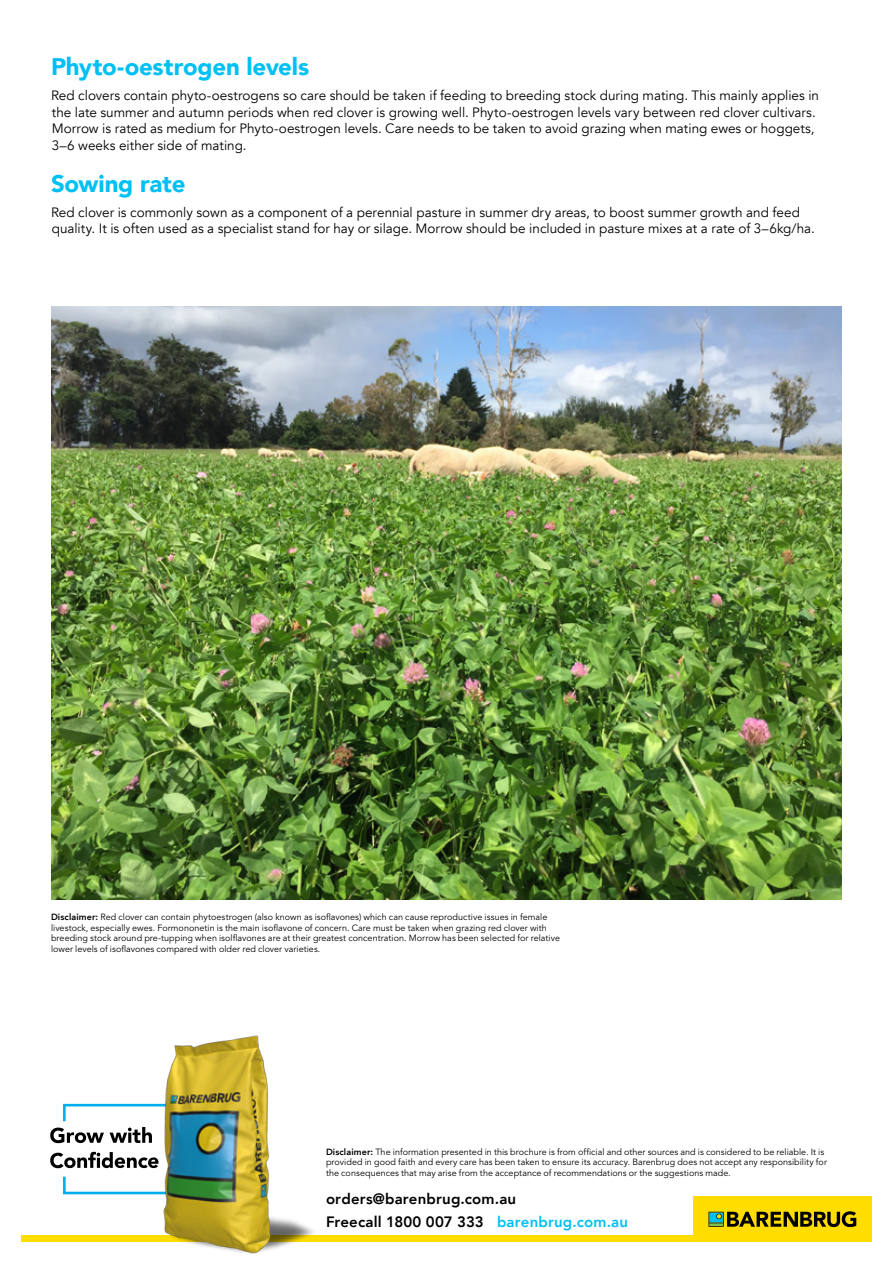
<style>
.page{position:relative;width:893px;height:1263px;background:#fff}
.page>*{position:absolute;margin:0;border:0;box-sizing:border-box;transform-origin:0 0}
.t1{font:900 24px "Avenir";letter-spacing:-.01em;color:#00c0f3}
.t2{font:800 15px/23px "Avenir";letter-spacing:.01em;color:#000}
.t3{font:13.5px/16.5px "Avenir";color:#000}
.t4{font:9px/10.8px "Avenir LT Std";letter-spacing:.005em;color:#000}
.s1{font-family:"Avenir";font-weight:800}
.s2{color:#00c0f3}
</style>
<div class="page">
<img style="left:51px;top:306px;width:791px;height:593px">
<div style="left:21px;top:1235px;width:851px;height:7px;background:#fd0"></div>
<div style="left:693px;top:1197px;width:179px;height:45px;background:#fd0"></div>
<svg style="left:708px;top:1211px;width:148px;height:16px"></svg>
<svg style="left:50px;top:1104px;width:37px;height:90px"></svg>
<img style="left:87px;top:1035px;width:227px;height:219px">
<h1 class="t1" style="left:51px;top:46px;width:260px">Phyto-oestrogen levels</h1>
<p class="t3" style="left:51px;top:87px;width:770px">Red clovers contain phyto-oestrogens so care should be taken if feeding to breeding stock during mating. This mainly applies in the late summer and autumn periods when red clover is growing well. Phyto-oestrogen levels vary between red clover cultivars.<br>Morrow is rated as medium for Phyto-oestrogen levels. Care needs to be taken to avoid grazing when mating ewes or hoggets, 3–6 weeks either side of mating.</p>
<h1 class="t1" style="left:51px;top:163px;width:136px">Sowing rate</h1>
<p class="t3" style="left:51px;top:204px;width:765px">Red clover is commonly sown as a component of a perennial pasture in summer dry areas, to boost summer growth and feed quality. It is often used as a specialist stand for hay or silage. Morrow should be included in pasture mixes at a rate of 3–6kg/ha.</p>
<p class="t4" style="left:51px;top:912px;width:510px"><span class="s1">Disclaimer:</span> Red clover can contain phytoestrogen (also known as isoflavones) which can cause reproductive issues in female livestock, especially ewes. Formononetin is the main isoflavone of concern. Care must be taken when grazing red clover with breeding stock around pre-tupping when isolflavones are at their greatest concentration. Morrow has been selected for relative lower levels of isoflavones compared with older red clover varieties.</p>
<p class="t4" style="left:326px;top:1146px;width:502px"><span class="s1">Disclaimer:</span> The information presented in this brochure is from official and other sources and is considered to be reliable. It is provided in good faith and every care has been taken to ensure its accuracy. Barenbrug does not accept any responsibility for the consequences that may arise from the acceptance of recommendations or the suggestions made.</p>
<h2 class="t2" style="left:326px;top:1187px;width:304px">orders@barenbrug.com.au<br>Freecall 1800 007 333 <span class="s2">barenbrug.com.au</span></h2>
</div>
